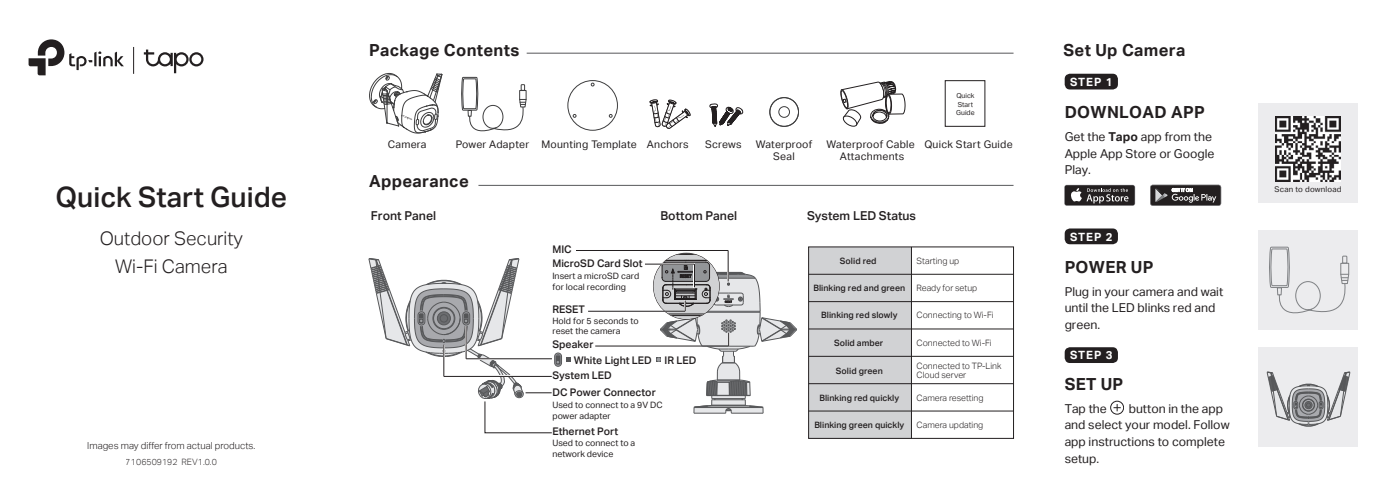
<style>
.page{position:relative;width:1389px;height:497px;background:#fff}
.page>*{position:absolute;margin:0;border:0;box-sizing:border-box;transform-origin:0 0}
.t1{font:28.18px "TP Link Aktiv Medium";color:#231f20}
.t2{font:18.72px/28px "TP Link Aktiv Light";color:#231f20;text-align:center}
.t3{font:16.62px "TP Link Aktiv Bold";letter-spacing:.02em;color:#231f20}
.t4{font:12.25px/16.6px "TP Link Aktiv Regular";color:#231f20}
.t5{font:12.25px "TP Link Aktiv Medium";color:#231f20}
.t6{font:11.38px "TP Link Aktiv Bold";letter-spacing:.08em;color:#fff}
.t7{font:10.5px/12.6px "TP Link Aktiv Regular";letter-spacing:.025em;color:#231f20;text-align:center}
.t8{font:10.5px "TP Link Aktiv Medium";color:#231f20}
.t9{font:9.62px "TP Link Aktiv Light";color:#231f20}
.t10{font:8.75px/9.5px "TP Link Aktiv Light";color:#231f20}
.t11{font:8.75px/10.5px "TP Link Aktiv Regular";letter-spacing:.005em;color:#231f20}
.t12{font:8.75px "TP Link Aktiv Medium";letter-spacing:.005em;color:#231f20}
.t13{font:7.88px "TP Link Aktiv Regular";letter-spacing:.025em;color:#231f20}
.t14{font:6.83px/8.2px "TP Link Aktiv Regular";color:#231f20}
.s1{font-family:"TP Link Aktiv Bold"}
</style>
<div class="page">
<div style="left:1258px;top:103px;width:100px;height:100px;background:#ececee"></div>
<div style="left:1064px;top:184px;width:71px;height:21px;background:#939295;border-radius:2px"></div>
<div style="left:1065px;top:185px;width:70px;height:20px;background:#231f20;border-radius:2px"></div>
<svg style="left:1071px;top:188px;width:57px;height:15px"></svg>
<svg style="left:1150px;top:184px;width:71px;height:21px"></svg>
<svg style="left:133px;top:47px;width:1px;height:27px"></svg>
<svg style="left:144px;top:49px;width:60px;height:24px"></svg>
<svg style="left:29px;top:39px;width:95px;height:36px"></svg>
<img style="left:1276px;top:116px;width:64px;height:65px">
<div style="left:568px;top:80px;width:50px;height:50px;border:1px solid #3e3e3f;border-radius:50%"></div>
<div style="left:809px;top:246px;width:102px;height:192px;background:#d1d2d4"></div>
<div style="left:808px;top:246px;width:206px;height:192px;border:1px solid #231f20"></div>
<hr style="left:809px;top:410px;width:205px;height:1px;background:#231f20">
<hr style="left:809px;top:383px;width:205px;height:1px;background:#231f20">
<hr style="left:809px;top:355px;width:205px;height:1px;background:#231f20">
<hr style="left:809px;top:328px;width:205px;height:1px;background:#231f20">
<hr style="left:809px;top:301px;width:205px;height:1px;background:#231f20">
<hr style="left:809px;top:273px;width:205px;height:1px;background:#231f20">
<hr style="left:911px;top:246px;width:1px;height:192px;background:#231f20">
<hr style="left:595px;top:345px;width:134px;height:1px;background:#231f20">
<hr style="left:576px;top:250px;width:152px;height:1px;background:#231f20">
<hr style="left:728px;top:250px;width:1px;height:31px;background:#231f20">
<hr style="left:645px;top:263px;width:49px;height:1px;background:#231f20">
<hr style="left:588px;top:310px;width:97px;height:1px;background:#231f20">
<hr style="left:478px;top:185px;width:536px;height:1px;background:#57585a">
<hr style="left:527px;top:53px;width:487px;height:1px;background:#57585a">
<svg style="left:710px;top:103px;width:34px;height:24px"></svg>
<svg style="left:840px;top:81px;width:66px;height:46px"></svg>
<div style="left:1258px;top:230px;width:99px;height:99px;background:#ececee"></div>
<svg style="left:1269px;top:246px;width:81px;height:68px"></svg>
<div style="left:1065px;top:74px;width:53px;height:15px;background:#231f20;border-radius:5px"></div>
<div style="left:1065px;top:228px;width:53px;height:16px;background:#231f20;border-radius:5px"></div>
<div style="left:1258px;top:347px;width:99px;height:99px;background:#ececee"></div>
<div style="left:1065px;top:347px;width:53px;height:15px;background:#231f20;border-radius:5px"></div>
<div style="left:1110px;top:400px;width:14px;height:14px;border:1px solid #231f20;border-radius:50%"></div>
<svg style="left:1113px;top:403px;width:8px;height:8px"></svg>
<svg style="left:369px;top:73px;width:74px;height:61px"></svg>
<svg style="left:461px;top:77px;width:66px;height:55px"></svg>
<svg style="left:650px;top:99px;width:41px;height:30px"></svg>
<div style="left:555px;top:352px;width:7px;height:14px;border:1px solid #57585a;border-radius:3px"></div>
<svg style="left:555px;top:353px;width:6px;height:12px"></svg>
<svg style="left:369px;top:258px;width:190px;height:174px"></svg>
<svg style="left:653px;top:253px;width:144px;height:160px"></svg>
<svg style="left:566px;top:357px;width:5px;height:4px"></svg>
<svg style="left:1267px;top:371px;width:84px;height:55px"></svg>
<div style="left:770px;top:97px;width:29px;height:29px;border:1px solid #3e3e3f;border-radius:50%"></div>
<div style="left:779px;top:106px;width:11px;height:11px;border:1px solid #3e3e3f;border-radius:50%"></div>
<h1 class="t1" style="left:56px;top:180px;width:233px">Quick Start Guide</h1>
<h2 class="t2" style="left:100px;top:224px;width:145px">Outdoor Security<br>Wi-Fi Camera</h2>
<p class="t9" style="left:87px;top:440px;width:170px">Images may differ from actual products.</p>
<p class="t10" style="left:126px;top:456px;width:93px">7106509192 REV1.0.0</p>
<h3 class="t3" style="left:369px;top:41px;width:152px">Package Contents</h3>
<h3 class="t3" style="left:1064px;top:41px;width:123px">Set Up Camera</h3>
<p class="t7" style="left:388px;top:137px;width:40px">Camera</p>
<p class="t7" style="left:456px;top:137px;width:183px">Power Adapter Mounting Template</p>
<h3 class="t3" style="left:369px;top:171px;width:101px">Appearance</h3>
<p class="t14" style="left:956px;top:92px;width:20px">Quick<br>Start<br>Guide</p>
<p class="t7" style="left:647px;top:137px;width:44px">Anchors</p>
<p class="t7" style="left:924px;top:137px;width:90px">Quick Start Guide</p>
<p class="t7" style="left:705px;top:137px;width:38px">Screws</p>
<p class="t7" style="left:756px;top:137px;width:58px">Waterproof<br>Seal</p>
<p class="t7" style="left:827px;top:137px;width:90px">Waterproof Cable<br>Attachments</p>
<p class="t5" style="left:371px;top:208px;width:67px">Front Panel</p>
<p class="t5" style="left:807px;top:208px;width:110px">System LED Status</p>
<p class="t5" style="left:660px;top:208px;width:78px">Bottom Panel</p>
<p class="t8" style="left:552px;top:243px;width:21px">MIC</p>
<p class="t8" style="left:552px;top:257px;width:92px">MicroSD Card Slot</p>
<p class="t11" style="left:552px;top:271px;width:88px">Insert a microSD card for local recording</p>
<p class="t8" style="left:552px;top:303px;width:34px">RESET</p>
<p class="t11" style="left:552px;top:315px;width:88px">Hold for 5 seconds to reset the camera</p>
<p class="t8" style="left:552px;top:338px;width:43px">Speaker</p>
<p class="t8" style="left:574px;top:353px;width:124px">White Light LED IR LED</p>
<p class="t8" style="left:552px;top:369px;width:61px">System LED</p>
<p class="t8" style="left:552px;top:386px;width:105px">DC Power Connector</p>
<p class="t11" style="left:552px;top:399px;width:112px">Used to connect to a 9V DC power adapter</p>
<p class="t8" style="left:552px;top:424px;width:67px">Ethernet Port</p>
<p class="t11" style="left:552px;top:437px;width:84px">Used to connect to a network device</p>
<p class="t12" style="left:840px;top:255px;width:38px">Solid red</p>
<p class="t10" style="left:917px;top:255px;width:44px">Starting up</p>
<p class="t12" style="left:813px;top:282px;width:93px">Blinking red and green</p>
<p class="t12" style="left:821px;top:309px;width:78px">Blinking red slowly</p>
<p class="t12" style="left:834px;top:337px;width:51px">Solid amber</p>
<p class="t10" style="left:917px;top:283px;width:62px">Ready for setup</p>
<p class="t10" style="left:917px;top:309px;width:78px">Connecting to Wi-Fi</p>
<p class="t10" style="left:917px;top:338px;width:76px">Connected to Wi-Fi</p>
<p class="t12" style="left:836px;top:365px;width:48px">Solid green</p>
<p class="t10" style="left:917px;top:360px;width:86px">Connected to TP-Link<br>Cloud server</p>
<p class="t12" style="left:819px;top:392px;width:81px">Blinking red quickly</p>
<p class="t12" style="left:814px;top:419px;width:92px">Blinking green quickly</p>
<p class="t10" style="left:917px;top:392px;width:68px">Camera resetting</p>
<p class="t10" style="left:917px;top:419px;width:68px">Camera updating</p>
<p class="t6" style="left:1070px;top:75px;width:44px">STEP 1</p>
<h3 class="t3" style="left:1065px;top:102px;width:142px">DOWNLOAD APP</h3>
<p class="t4" style="left:1065px;top:128px;width:151px">Get the <span class="s1">Tapo</span> app from the<br>Apple App Store or Google<br>Play.</p>
<p class="t6" style="left:1070px;top:230px;width:44px">STEP 2</p>
<h3 class="t3" style="left:1065px;top:257px;width:90px">POWER UP</h3>
<p class="t4" style="left:1065px;top:283px;width:160px">Plug in your camera and wait until the LED blinks red and green.</p>
<p class="t6" style="left:1070px;top:348px;width:44px">STEP 3</p>
<h3 class="t3" style="left:1065px;top:373px;width:60px">SET UP</h3>
<p class="t4" style="left:1065px;top:399px;width:44px">Tap the</p>
<p class="t4" style="left:1065px;top:399px;width:166px;text-indent:64px">button in the app and select your model. Follow app instructions to complete setup.</p>
<p class="t13" style="left:1275px;top:185px;width:68px">Scan to download</p>
</div>
